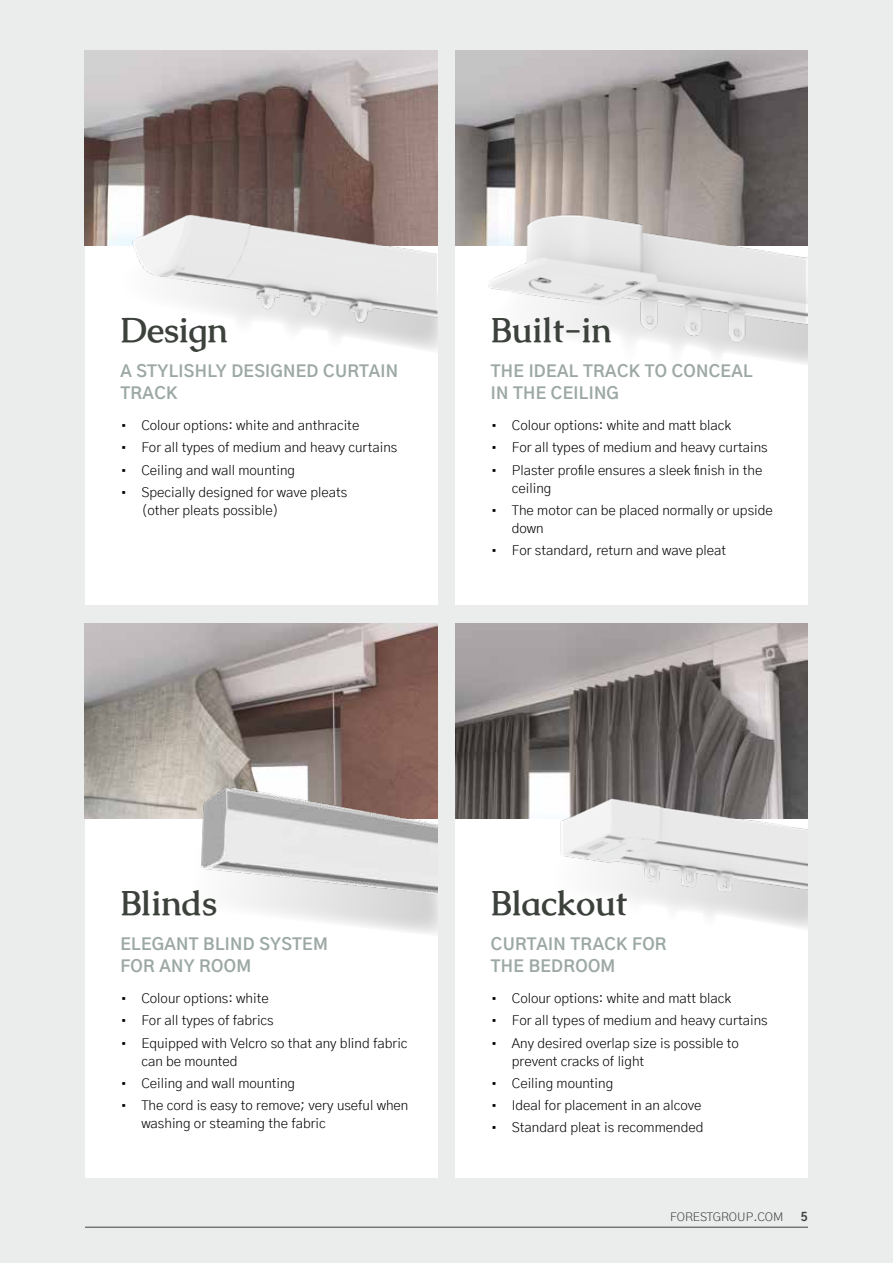
<style>
.page{position:relative;width:893px;height:1263px;background:#ebedec}
.page>*{position:absolute;margin:0;border:0;box-sizing:border-box;transform-origin:0 0}
.t1{font:700 34.5px "Caudex";color:#3c413c}
.t2{font:700 16.5px/22.5px "Gothic A1";letter-spacing:.02em;color:#9ca8a4}
.t3{font:300 13.5px/18px "Gothic A1";color:#000}
.t4{font:300 12px "Gothic A1";color:#3c413c}
.t5{font:700 12px "Gothic A1";color:#3c413c}
</style>
<div class="page">
<hr style="left:85px;top:1227px;width:723px;height:1px;background:#3c413c">
<div style="left:85px;top:761px;width:352px;height:417px;background:#fff"></div>
<svg style="left:248px;top:905px;width:189px;height:28px"></svg>
<div style="left:455px;top:761px;width:353px;height:417px;background:#fff"></div>
<svg style="left:746px;top:917px;width:62px;height:11px"></svg>
<div style="left:85px;top:188px;width:352px;height:417px;background:#fff"></div>
<img style="left:85px;top:51px;width:352px;height:194px">
<div style="left:455px;top:188px;width:353px;height:417px;background:#fff"></div>
<svg style="left:713px;top:352px;width:95px;height:12px"></svg>
<img style="left:455px;top:51px;width:353px;height:194px">
<img style="left:85px;top:624px;width:352px;height:194px">
<img style="left:455px;top:624px;width:353px;height:194px">
<img style="left:111px;top:177px;width:326px;height:173px">
<img style="left:473px;top:180px;width:335px;height:172px">
<img style="left:161px;top:770px;width:276px;height:135px">
<img style="left:526px;top:774px;width:282px;height:143px">
<h1 class="t1" style="left:120px;top:307px;width:109px">Design</h1>
<p class="t2" style="left:120px;top:359px;width:279px">A STYLISHLY DESIGNED CURTAIN<br>TRACK</p>
<p class="t3" style="left:120px;top:416px;width:240px">• Colour options: white and anthracite</p>
<p class="t3" style="left:120px;top:438px;width:278px">• For all types of medium and heavy curtains</p>
<p class="t3" style="left:120px;top:460px;width:176px">• Ceiling and wall mounting</p>
<p class="t3" style="left:141px;top:483px;width:207px;text-indent:-21px">• Specially designed for wave pleats (other pleats possible)</p>
<h1 class="t1" style="left:491px;top:307px;width:122px">Built-in</h1>
<p class="t2" style="left:491px;top:359px;width:263px">THE IDEAL TRACK TO CONCEAL<br>IN THE CEILING</p>
<p class="t3" style="left:491px;top:416px;width:242px">• Colour options: white and matt black</p>
<p class="t3" style="left:491px;top:438px;width:278px">• For all types of medium and heavy curtains</p>
<p class="t3" style="left:512px;top:460px;width:252px;text-indent:-21px">• Plaster profile ensures a sleek finish in the ceiling</p>
<p class="t3" style="left:512px;top:501px;width:262px;text-indent:-21px">• The motor can be placed normally or upside down</p>
<p class="t3" style="left:491px;top:541px;width:237px">• For standard, return and wave pleat</p>
<h1 class="t1" style="left:120px;top:880px;width:98px">Blinds</h1>
<p class="t2" style="left:120px;top:932px;width:209px">ELEGANT BLIND SYSTEM<br>FOR ANY ROOM</p>
<p class="t3" style="left:120px;top:989px;width:150px">• Colour options: white</p>
<p class="t3" style="left:120px;top:1011px;width:155px">• For all types of fabrics</p>
<p class="t3" style="left:141px;top:1033px;width:268px;text-indent:-21px">• Equipped with Velcro so that any blind fabric can be mounted</p>
<p class="t3" style="left:120px;top:1074px;width:176px">• Ceiling and wall mounting</p>
<p class="t3" style="left:141px;top:1096px;width:268px;text-indent:-21px">• The cord is easy to remove; very useful when washing or steaming the fabric</p>
<h1 class="t1" style="left:491px;top:880px;width:138px">Blackout</h1>
<p class="t2" style="left:491px;top:932px;width:177px">CURTAIN TRACK FOR<br>THE BEDROOM</p>
<p class="t3" style="left:491px;top:989px;width:242px">• Colour options: white and matt black</p>
<p class="t3" style="left:491px;top:1011px;width:278px">• For all types of medium and heavy curtains</p>
<p class="t3" style="left:512px;top:1033px;width:229px;text-indent:-21px">• Any desired overlap size is possible to prevent cracks of light</p>
<p class="t3" style="left:491px;top:1074px;width:124px">• Ceiling mounting</p>
<p class="t3" style="left:491px;top:1096px;width:212px">• Ideal for placement in an alcove</p>
<p class="t3" style="left:491px;top:1118px;width:214px">• Standard pleat is recommended</p>
<p class="t4" style="left:670px;top:1208px;width:115px">FORESTGROUP.COM</p>
<p class="t5" style="left:801px;top:1207px;width:8px">5</p>
</div>
